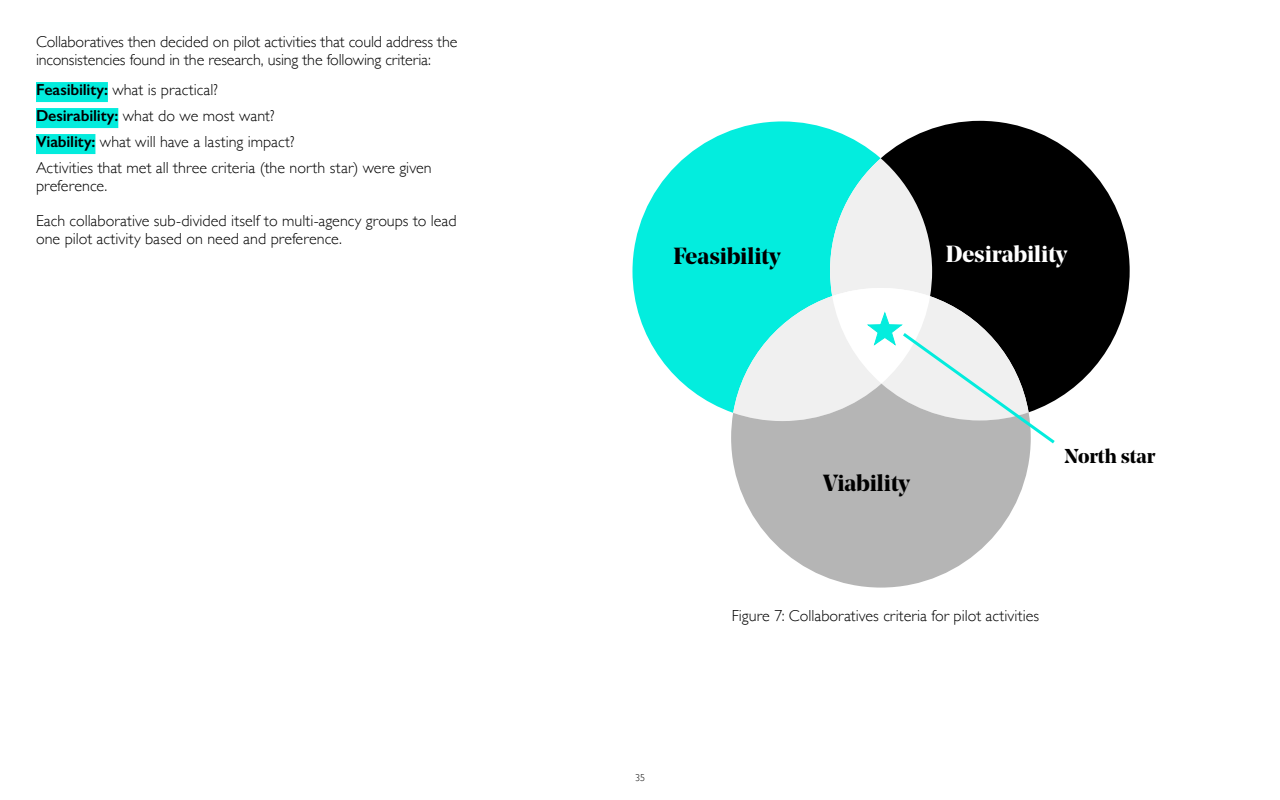
<style>
.page{position:relative;width:1280px;height:800px;background:#fff}
.page>*{position:absolute;margin:0;border:0;box-sizing:border-box;transform-origin:0 0}
.t1{font:700 23.2px "Noe Display";color:#000}
.t2{font:700 23.2px "Noe Display";color:#fff}
.t3{font:700 20px "Noe Display";color:#000}
.t4{font:300 16px/26px "Gill Sans";color:#000}
.t5{font:300 10px "Gill Sans";color:#000}
.s1{font-weight:600}
</style>
<div class="page">
<div style="left:36px;top:82px;width:72px;height:20px;background:#03ecdd"></div>
<div style="left:36px;top:108px;width:82px;height:20px;background:#03ecdd"></div>
<div style="left:36px;top:134px;width:59px;height:20px;background:#03ecdd"></div>
<svg style="left:633px;top:121px;width:248px;height:291px;fill:#03edde"></svg>
<svg style="left:881px;top:121px;width:249px;height:278px;fill:#000"></svg>
<svg style="left:731px;top:384px;width:300px;height:204px;fill:#b5b5b5"></svg>
<svg style="left:733px;top:158px;width:325px;height:288px"></svg>
<p class="t4" style="left:36px;top:32px;width:423px;line-height:18px">Collaboratives then decided on pilot activities that could address the inconsistencies found in the research, using the following criteria:</p>
<p class="t4" style="left:36px;top:76px;width:397px"><span class="s1">Feasibility:</span> what is practical?<br><span class="s1">Desirability:</span> what do we most want?<br><span class="s1">Viability:</span> what will have a lasting impact?<br>Activities that met all three criteria (the north star) were given</p>
<p class="t4" style="left:36px;top:172px;width:73px">preference.</p>
<p class="t4" style="left:36px;top:211px;width:422px;line-height:18px">Each collaborative sub-divided itself to multi-agency groups to lead one pilot activity based on need and preference.</p>
<h1 class="t1" style="left:673px;top:241px;width:109px">Feasibility</h1>
<h1 class="t2" style="left:946px;top:239px;width:123px">Desirability</h1>
<p class="t5" style="left:635px;top:770px;width:11px">35</p>
<h1 class="t1" style="left:823px;top:467px;width:88px">Viability</h1>
<p class="t3" style="left:1065px;top:443px;width:92px">North star</p>
<p class="t4" style="left:732px;top:602px;width:309px">Figure 7: Collaboratives criteria for pilot activities</p>
</div>
